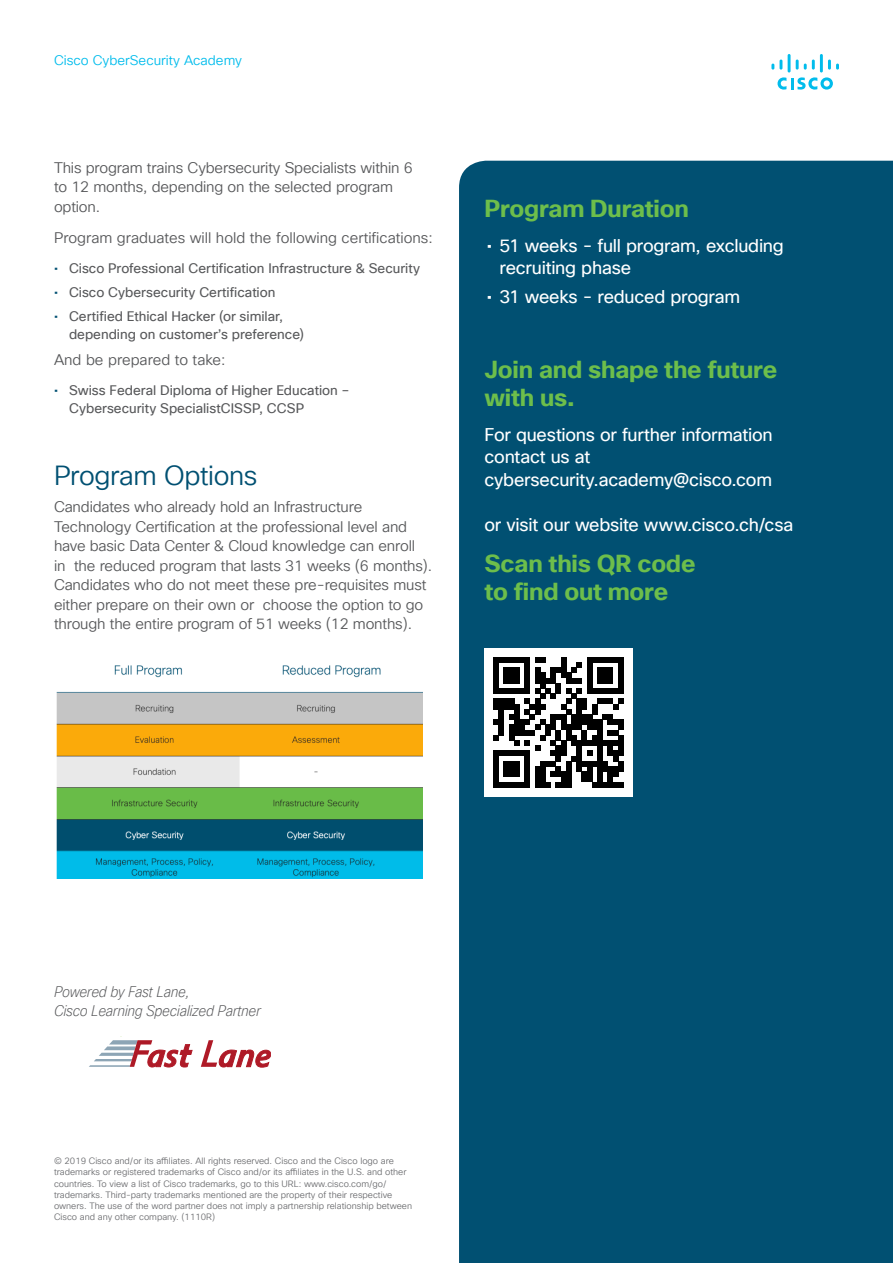
<style>
.page{position:relative;width:893px;height:1263px;background:#fff}
.page>*{position:absolute;margin:0;border:0;box-sizing:border-box;transform-origin:0 0}
.Subhead2_Indigo{font:27px "Cisco Sans TT Light";letter-spacing:-.015em;color:#015072}
.Sidebar_Heading_2nd{font:700 24px/28.5px "Cisco Sans TT";letter-spacing:-.005em;color:#6dbe4b}
.Intro{font:18px/22.5px "Cisco Sans TT";letter-spacing:-.015em;color:#fff}
.Body{font:15px/19.5px "Cisco Sans TT Light";letter-spacing:-.01em;color:#57585a}
.Body-2{font:15px/19.5px "Cisco Sans TT Condensed Extra Light Ob";color:#57585a}
.t1{font:13.5px/18px "Cisco Sans TT";color:#57585a}
.t2{font:13.5px "Cisco Sans TT Light";color:#01bcec}
.t3{font:9px/11.2px "Cisco Sans TT Light";color:#6c6d70}
.s1{color:#015072}
</style>
<div class="page">
<svg style="left:771px;top:54px;width:68px;height:36px"></svg>
<img style="left:56px;top:665px;width:367px;height:213px">
<div style="left:459px;top:161px;width:434px;height:1102px;background:#015072"></div>
<div style="left:484px;top:648px;width:149px;height:149px;background:#fff"></div>
<svg style="left:493px;top:657px;width:130px;height:130px"></svg>
<svg style="left:201px;top:1040px;width:70px;height:27px"></svg>
<svg style="left:89px;top:1040px;width:103px;height:27px"></svg>
<p class="t2" style="left:54px;top:51px;width:190px">Cisco CyberSecurity Academy</p>
<p class="Body" style="left:54px;top:158px;width:360px">This program trains Cybersecurity Specialists within 6 to 12 months, depending on the selected program option.</p>
<p class="Body" style="left:54px;top:228px;width:380px">Program graduates will hold the following certifications:</p>
<p class="t1" style="left:54px;top:260px;width:368px"><span class="s1">•</span> Cisco Professional Certification Infrastructure &amp; Security</p>
<p class="t1" style="left:54px;top:284px;width:223px"><span class="s1">•</span> Cisco Cybersecurity Certification</p>
<p class="t1" style="left:69px;top:308px;width:237px;text-indent:-15px"><span class="s1">•</span> Certified Ethical Hacker (or similar, depending on customer’s preference)</p>
<p class="Body" style="left:54px;top:350px;width:173px">And be prepared to take:</p>
<p class="t1" style="left:69px;top:381px;width:282px;text-indent:-15px"><span class="s1">•</span> Swiss Federal Diploma of Higher Education –<br>Cybersecurity SpecialistCISSP, CCSP</p>
<p class="Subhead2_Indigo" style="left:54px;top:458px;width:205px">Program Options</p>
<p class="Body" style="left:54px;top:498px;width:380px">Candidates who already hold an Infrastructure Technology Certification at the professional level and have basic Data Center &amp; Cloud knowledge can enroll<br>in the reduced program that lasts 31 weeks (6 months).<br>Candidates who do not meet these pre-requisites must either prepare on their own or choose the option to go through the entire program of 51 weeks (12 months).</p>
<p class="Sidebar_Heading_2nd" style="left:484px;top:195px;width:206px">Program Duration</p>
<p class="Intro" style="left:500px;top:235px;width:286px;text-indent:-13px">• 51 weeks - full program, excluding recruiting phase</p>
<p class="Intro" style="left:487px;top:286px;width:255px">• 31 weeks - reduced program</p>
<p class="Sidebar_Heading_2nd" style="left:484px;top:356px;width:294px">Join and shape the future with us.</p>
<p class="Intro" style="left:484px;top:424px;width:290px">For questions or further information contact us at cybersecurity.academy@cisco.com</p>
<p class="Intro" style="left:484px;top:514px;width:310px">or visit our website www.cisco.ch/csa</p>
<p class="Sidebar_Heading_2nd" style="left:484px;top:549px;width:212px">Scan this QR code to find out more</p>
<p class="Body-2" style="left:54px;top:982px;width:208px">Powered by Fast Lane,<br>Cisco Learning Specialized Partner</p>
<p class="t3" style="left:54px;top:1156px;width:360px">© 2019 Cisco and/or its affiliates. All rights reserved. Cisco and the Cisco logo are trademarks or registered trademarks of Cisco and/or its affiliates in the U.S. and other countries. To view a list of Cisco trademarks, go to this URL: www.cisco.com/go/ trademarks. Third-party trademarks mentioned are the property of their respective owners. The use of the word partner does not imply a partnership relationship between Cisco and any other company. (1110R)</p>
</div>
